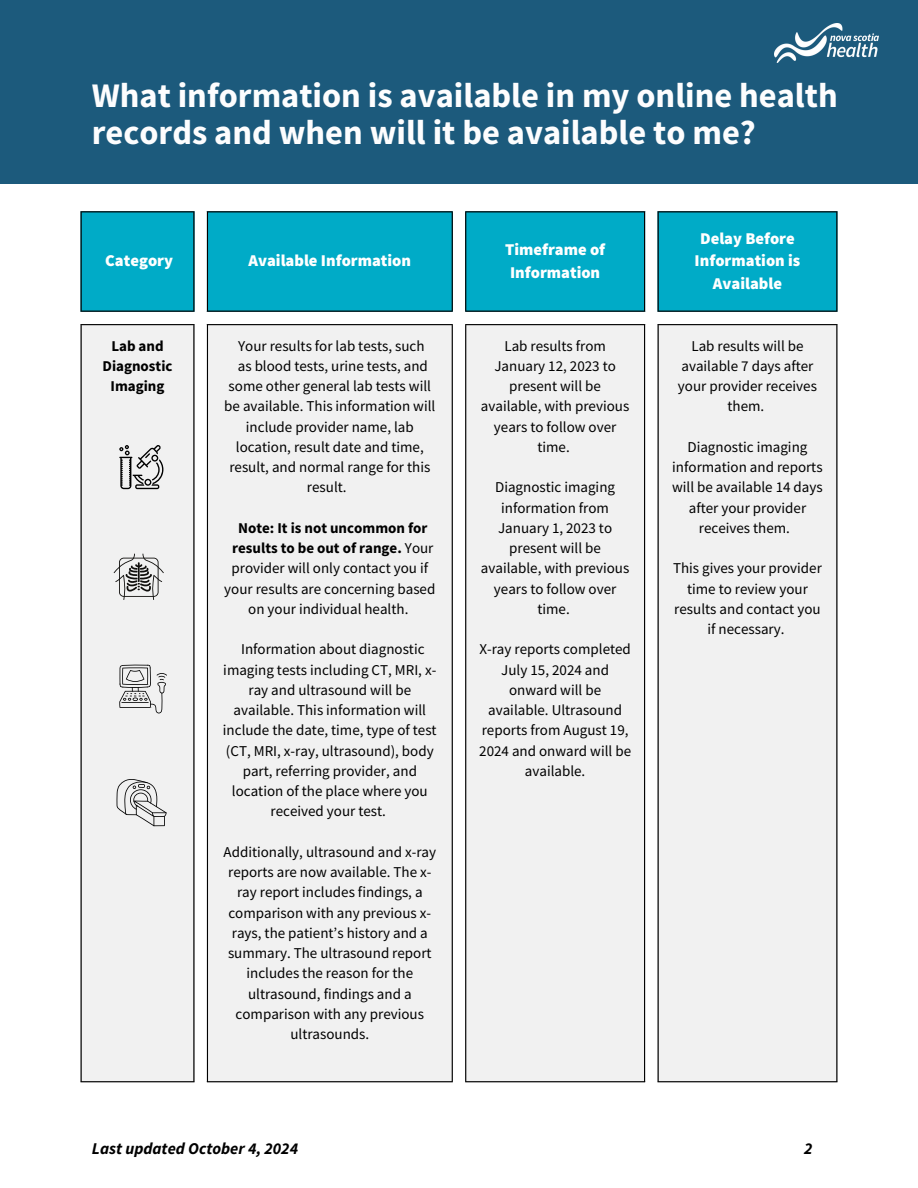
<style>
.page{position:relative;width:918px;height:1188px;background:#fff}
.page>*{position:absolute;margin:0;border:0;box-sizing:border-box;transform-origin:0 0}
.t1{font:700 34.5px/37.2px "Source Sans Pro";color:#fdfdfe}
.t2{font:900 16.5px/22.5px "Source Sans Pro";color:#fff;text-align:center}
.t3{font:italic 700 16.5px "Source Sans Pro";color:#000}
.t4{font:15px/20.2px "Source Sans Pro";color:#000;text-align:center}
.t5{font:700 15px/20.2px "Source Sans Pro";color:#000;text-align:center}
.s1{font-weight:700}
</style>
<div class="page">
<div style="left:0;top:0;width:918px;height:184px;background:#1c5a7c"></div>
<svg style="left:82px;top:211px;width:754px;height:101px;background:#0eaec8"></svg>
<div style="left:82px;top:324px;width:754px;height:758px;background:#f1f1f1"></div>
<hr style="left:81px;top:212px;width:1px;height:99px;background:#000">
<hr style="left:193px;top:212px;width:2px;height:99px;background:#000">
<hr style="left:81px;top:211px;width:114px;height:1px;background:#000">
<hr style="left:81px;top:311px;width:114px;height:1px;background:#000">
<hr style="left:207px;top:212px;width:1px;height:99px;background:#000">
<hr style="left:452px;top:212px;width:1px;height:99px;background:#000">
<hr style="left:207px;top:211px;width:246px;height:1px;background:#000">
<hr style="left:207px;top:311px;width:246px;height:1px;background:#000">
<hr style="left:465px;top:212px;width:1px;height:99px;background:#000">
<hr style="left:644px;top:212px;width:1px;height:99px;background:#000">
<hr style="left:465px;top:211px;width:180px;height:1px;background:#000">
<hr style="left:465px;top:311px;width:180px;height:1px;background:#000">
<hr style="left:658px;top:212px;width:1px;height:99px;background:#000">
<hr style="left:836px;top:212px;width:1px;height:99px;background:#000">
<hr style="left:658px;top:211px;width:179px;height:1px;background:#000">
<hr style="left:658px;top:311px;width:179px;height:1px;background:#000">
<hr style="left:81px;top:325px;width:1px;height:756px;background:#000">
<hr style="left:193px;top:325px;width:2px;height:756px;background:#000">
<hr style="left:81px;top:324px;width:114px;height:1px;background:#000">
<hr style="left:81px;top:1081px;width:114px;height:1px;background:#000">
<hr style="left:207px;top:325px;width:1px;height:756px;background:#000">
<hr style="left:452px;top:325px;width:1px;height:756px;background:#000">
<hr style="left:207px;top:324px;width:246px;height:1px;background:#000">
<hr style="left:207px;top:1081px;width:246px;height:1px;background:#000">
<hr style="left:465px;top:325px;width:1px;height:756px;background:#000">
<hr style="left:644px;top:325px;width:1px;height:756px;background:#000">
<hr style="left:465px;top:324px;width:180px;height:1px;background:#000">
<hr style="left:465px;top:1081px;width:180px;height:1px;background:#000">
<hr style="left:658px;top:325px;width:1px;height:756px;background:#000">
<hr style="left:836px;top:325px;width:1px;height:756px;background:#000">
<hr style="left:658px;top:324px;width:179px;height:1px;background:#000">
<hr style="left:658px;top:1081px;width:179px;height:1px;background:#000">
<svg style="left:119px;top:445px;width:44px;height:44px"></svg>
<svg style="left:114px;top:554px;width:50px;height:46px"></svg>
<svg style="left:117px;top:777px;width:50px;height:49px"></svg>
<svg style="left:119px;top:665px;width:48px;height:48px"></svg>
<img style="left:774px;top:23px;width:105px;height:40px">
<p class="t1" style="left:92px;top:76px;width:747px">What information is available in my online health records and when will it be available to me?</p>
<p class="t2" style="left:105px;top:249px;width:69px">Category</p>
<h1 class="t2" style="left:249px;top:249px;width:164px">Available Information</h1>
<p class="t2" style="left:505px;top:238px;width:102px">Timeframe of<br>Information</p>
<p class="t2" style="left:695px;top:227px;width:107px">Delay Before<br>Information is<br>Available</p>
<p class="t5" style="left:103px;top:335px;width:71px">Lab and<br>Diagnostic<br>Imaging</p>
<p class="t4" style="left:238px;top:335px;width:188px">Your results for lab tests, such</p>
<p class="t4" style="left:224px;top:355px;width:213px">as blood tests, urine tests, and some other general lab tests will be available. This information will include provider name, lab location, result date and time, result, and normal range for this result.</p>
<p class="t5" style="left:238px;top:517px;width:191px">Note: It is not uncommon for</p>
<p class="t4" style="left:224px;top:538px;width:213px"><span class="s1">results to be out of range.</span> Your provider will only contact you if your results are concerning based on your individual health.</p>
<p class="t4" style="left:223px;top:639px;width:215px">Information about diagnostic imaging tests including CT, MRI, x&shy;ray and ultrasound will be available. This information will include the date, time, type of test (CT, MRI, x-ray, ultrasound), body part, referring provider, and location of the place where you received your test.</p>
<p class="t4" style="left:224px;top:841px;width:214px">Additionally, ultrasound and x-ray reports are now available. The x&shy;ray report includes findings, a comparison with any previous x&shy;rays, the patient’s history and a summary. The ultrasound report includes the reason for the ultrasound, findings and a comparison with any previous ultrasounds.</p>
<p class="t4" style="left:481px;top:335px;width:150px">Lab results from<br>January 12, 2023 to present will be available, with previous years to follow over time.</p>
<p class="t4" style="left:481px;top:477px;width:150px">Diagnostic imaging information from<br>January 1, 2023 to present will be available, with previous years to follow over</p>
<p class="t4" style="left:537px;top:598px;width:34px">time.</p>
<p class="t4" style="left:479px;top:639px;width:153px">X-ray reports completed<br>July 15, 2024 and onward will be available. Ultrasound reports from August 19,<br>2024 and onward will be</p>
<p class="t4" style="left:525px;top:760px;width:62px">available.</p>
<p class="t4" style="left:678px;top:335px;width:141px">Lab results will be available 7 days after your provider receives them.</p>
<p class="t4" style="left:672px;top:436px;width:152px">Diagnostic imaging information and reports will be available 14 days after your provider receives them.</p>
<p class="t4" style="left:673px;top:558px;width:150px">This gives your provider time to review your results and contact you if necessary.</p>
<p class="t3" style="left:92px;top:1138px;width:208px">Last updated October 4, 2024</p>
<p class="t3" style="left:804px;top:1138px;width:10px">2</p>
</div>
